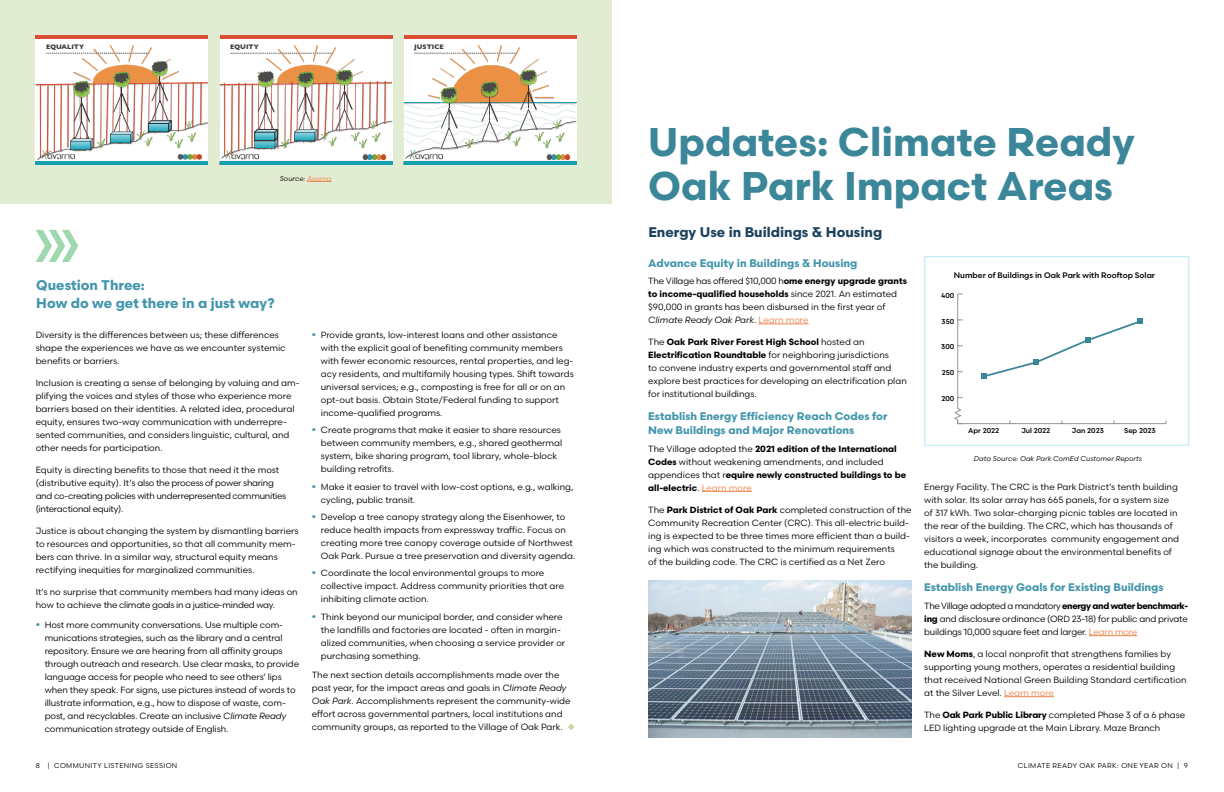
<style>
.page{position:relative;width:1224px;height:792px;background:#fff}
.page>*{position:absolute;margin:0;border:0;box-sizing:border-box;transform-origin:0 0}
.t1{font:700 40px/44px "Scandia";color:#3b8699}
.t2{font:700 14px/18px "Scandia";color:#4295ac}
.t3{font:700 14px "Scandia";color:#1d425d}
.t4{font:700 11px/14px "Scandia";color:#4295ac}
.t5{font:9px/13px "Scandia";color:#000}
.t6{font:9px/13px "Scandia";letter-spacing:-.03em;color:#000}
.t7{font:700 9px/13px "Scandia";color:#000}
.t8{font:500 8px "Scandia";color:#000}
.t9{font:500 7.1px "Scandia";color:#000}
.t10{font:7px "Scandia";letter-spacing:.05em;color:#000}
.t11{font:italic 7px "Scandia";letter-spacing:.01em;color:#000}
.s1{color:#ed824b}
.s2{font-family:"Open Sans";font-weight:800;font-size:15px;color:#4295ac}
.s3{font-style:italic}
.s4{font-weight:700}
.s5{font-weight:400}
.s6{font-weight:400;color:#ed824b}
</style>
<div class="page">
<hr style="left:759px;top:324px;width:50px;height:1px;background:#ed824b">
<hr style="left:702px;top:491px;width:50px;height:1px;background:#ed824b">
<hr style="left:1089px;top:636px;width:48px;height:1px;background:#ed824b">
<hr style="left:1004px;top:697px;width:50px;height:1px;background:#ed824b">
<div style="left:0;top:0;width:612px;height:204px;background:#e2ecd2"></div>
<svg style="left:36px;top:230px;width:42px;height:32px"></svg>
<div style="left:36px;top:35px;width:172px;height:130px;background:#fff"></div>
<hr style="left:36px;top:35px;width:172px;height:4px;background:#d84f34">
<hr style="left:36px;top:161px;width:172px;height:4px;background:#169faf">
<div style="left:220px;top:35px;width:172px;height:130px;background:#fff"></div>
<hr style="left:220px;top:35px;width:172px;height:4px;background:#d84f34">
<hr style="left:220px;top:161px;width:172px;height:4px;background:#169faf">
<div style="left:404px;top:35px;width:172px;height:130px;background:#fff"></div>
<hr style="left:404px;top:35px;width:172px;height:4px;background:#d84f34">
<hr style="left:404px;top:161px;width:172px;height:4px;background:#169faf">
<svg style="left:307px;top:181px;width:24px;height:1px"></svg>
<svg style="left:568px;top:724px;width:7px;height:6px"></svg>
<img style="left:648px;top:580px;width:264px;height:158px">
<hr style="left:958px;top:423px;width:208px;height:1px;background:#939598">
<hr style="left:957px;top:294px;width:1px;height:115px;background:#939598">
<svg style="left:981px;top:319px;width:162px;height:60px"></svg>
<svg style="left:954px;top:407px;width:9px;height:18px"></svg>
<div style="left:924px;top:256px;width:265px;height:190px;border:1px solid #b5e9f4"></div>
<svg style="left:36px;top:45px;width:172px;height:115px"></svg>
<svg style="left:220px;top:45px;width:172px;height:115px"></svg>
<svg style="left:404px;top:45px;width:172px;height:115px"></svg>
<p class="t11" style="left:280px;top:174px;width:53px">Source: <span class="s1">Avarna</span></p>
<h2 class="t2" style="left:36px;top:276px;width:240px">Question Three:<br>How do we get there in a just way?</h2>
<p class="t5" style="left:36px;top:328px;width:251px">Diversity is the differences between us; these differences shape the experiences we have as we encounter systemic benefits or barriers.</p>
<p class="t5" style="left:36px;top:376px;width:265px">Inclusion is creating a sense of belonging by valuing and am&shy;plifying the voices and styles of those who experience more barriers based on their identities. A related idea, procedural equity, ensures two-way communication with underrepre&shy;sented communities, and considers linguistic, cultural, and other needs for participation.</p>
<p class="t6" style="left:36px;top:463px;width:252px">Equity is directing benefits to those that need it the most (distributive equity). It’s also the process of power sharing and co-creating policies with underrepresented communities (interactional equity).</p>
<p class="t5" style="left:36px;top:524px;width:264px">Justice is about changing the system by dismantling barriers to resources and opportunities, so that all community mem&shy;bers can thrive. In a similar way, structural equity means rectifying inequities for marginalized communities.</p>
<p class="t5" style="left:36px;top:585px;width:264px">It’s no surprise that community members had many ideas on how to achieve the climate goals in a justice-minded way.</p>
<p class="t5" style="left:45px;top:618px;width:256px;text-indent:-9px"><span class="s2">·</span> Host more community conversations. Use multiple com&shy;munications strategies, such as the library and a central repository. Ensure we are hearing from all affinity groups through outreach and research. Use clear masks, to provide language access for people who need to see others’ lips when they speak. For signs, use pictures instead of words to illustrate information, e.g., how to dispose of waste, com&shy;post, and recyclables. Create an inclusive <span class="s3">Climate Ready </span>communication strategy outside of English.</p>
<p class="t5" style="left:321px;top:328px;width:254px;text-indent:-9px"><span class="s2">·</span> Provide grants, low-interest loans and other assistance with the explicit goal of benefiting community members with fewer economic resources, rental properties, and leg&shy;acy residents, and multifamily housing types. Shift towards universal services; e.g., composting is free for all or on an opt-out basis. Obtain State/Federal funding to support income-qualified programs.</p>
<p class="t5" style="left:321px;top:424px;width:243px;text-indent:-9px"><span class="s2">·</span> Create programs that make it easier to share resources between community members, e.g., shared geothermal system, bike sharing program, tool library, whole-block building retrofits.</p>
<p class="t5" style="left:321px;top:480px;width:254px;text-indent:-9px"><span class="s2">·</span> Make it easier to travel with low-cost options, e.g., walking, cycling, public transit.</p>
<p class="t5" style="left:321px;top:510px;width:256px;text-indent:-9px"><span class="s2">·</span> Develop a tree canopy strategy along the Eisenhower, to reduce health impacts from expressway traffic. Focus on creating more tree canopy coverage outside of Northwest Oak Park. Pursue a tree preservation and diversity agenda.</p>
<p class="t5" style="left:321px;top:566px;width:245px;text-indent:-9px"><span class="s2">·</span> Coordinate the local environmental groups to more collective impact. Address community priorities that are inhibiting climate action.</p>
<p class="t5" style="left:321px;top:610px;width:246px;text-indent:-9px"><span class="s2">·</span> Think beyond our municipal border, and consider where the landfills and factories are located - often in margin&shy;alized communities, when choosing a service provider or purchasing something.</p>
<p class="t5" style="left:312px;top:668px;width:260px">The next section details accomplishments made over the past year, for the impact areas and goals in <span class="s3">Climate Ready Oak Park</span>. Accomplishments represent the community-wide effort across governmental partners, local institutions and community groups, as reported to the Village of Oak Park.</p>
<h1 class="t1" style="left:648px;top:119px;width:488px">Updates: Climate Ready<br>Oak Park Impact Areas</h1>
<h2 class="t3" style="left:648px;top:223px;width:235px">Energy Use in Buildings &amp; Housing</h2>
<p class="t4" style="left:648px;top:256px;width:211px">Advance Equity in Buildings &amp; Housing</p>
<p class="t5" style="left:648px;top:274px;width:260px">The Village has offered $10,000 h<span class="s4">ome energy upgrade grants to income-qualified households</span> since 2021. An estimated $90,000 in grants has been disbursed in the first year of <span class="s3">Climate Ready Oak Park</span>. <span class="s1">Learn more</span></p>
<p class="t5" style="left:648px;top:335px;width:260px">The <span class="s4">Oak Park River Forest High School</span> hosted an <span class="s4">Electrification Roundtable</span> for neighboring jurisdictions<br>to convene industry experts and governmental staff and explore best practices for developing an electrification plan for institutional buildings.</p>
<p class="t4" style="left:648px;top:409px;width:241px">Establish Energy Efficiency Reach Codes for<br>New Buildings and Major Renovations</p>
<p class="t7" style="left:648px;top:442px;width:259px"><span class="s5">The Village adopted the</span> 2021 edition of the International Codes <span class="s5">without weakening amendments, and included appendices that r</span>equire newly constructed buildings to be all-electric<span class="s5">.</span> <span class="s6">Learn more</span></p>
<p class="t5" style="left:648px;top:503px;width:265px">The <span class="s4">Park District of Oak Park</span> completed construction of the Community Recreation Center (CRC). This all-electric build&shy;ing is expected to be three times more efficient than a build&shy;ing which was constructed to the minimum requirements<br>of the building code. The CRC is certified as a Net Zero</p>
<p class="t8" style="left:954px;top:270px;width:203px">Number of Buildings in Oak Park with Rooftop Solar</p>
<p class="t9" style="left:941px;top:291px;width:15px">400</p>
<p class="t9" style="left:942px;top:317px;width:14px">350</p>
<p class="t9" style="left:941px;top:343px;width:15px">300</p>
<p class="t9" style="left:942px;top:368px;width:14px">250</p>
<p class="t9" style="left:941px;top:394px;width:15px">200</p>
<p class="t9" style="left:968px;top:426px;width:33px">Apr 2022</p>
<p class="t9" style="left:1021px;top:426px;width:30px">Jul 2022</p>
<p class="t9" style="left:1072px;top:426px;width:34px">Jan 2023</p>
<p class="t9" style="left:1124px;top:426px;width:33px">Sep 2023</p>
<p class="t11" style="left:974px;top:454px;width:170px">Data Source: Oak Park ComEd Customer Reports</p>
<p class="t5" style="left:924px;top:481px;width:256px">Energy Facility. The CRC is the Park District’s tenth building with solar. Its solar array has 665 panels, for a system size of 317 kWh. Two solar-charging picnic tables are located in the rear of the building. The CRC, which has thousands of visitors a week, incorporates community engagement and educational signage about the environmental benefits of the building.</p>
<p class="t4" style="left:924px;top:580px;width:241px">Establish Energy Goals for Existing Buildings</p>
<p class="t5" style="left:924px;top:599px;width:265px;text-align:justify">The Village adopted a mandatory <span class="s4">energy and water benchmark&shy;ing</span> and disclosure ordinance (ORD 23-18) for public and private buildings 10,000 square feet and larger. <span class="s1">Learn more</span></p>
<p class="t5" style="left:924px;top:647px;width:264px"><span class="s4">New Moms</span>, a local nonprofit that strengthens families by supporting young mothers, operates a residential building that received National Green Building Standard certification at the Silver Level. <span class="s1">Learn more</span></p>
<p class="t5" style="left:924px;top:708px;width:262px">The <span class="s4">Oak Park Public Library</span> completed Phase 3 of a 6 phase<br>LED lighting upgrade at the Main Library. Maze Branch</p>
<p class="t10" style="left:36px;top:761px;width:6px">8</p>
<p class="t10" style="left:1018px;top:761px;width:172px">CLIMATE READY OAK PARK: ONE YEAR ON | 9</p>
<p class="t10" style="left:47px;top:761px;width:131px">| COMMUNITY LISTENING SESSION</p>
</div>
